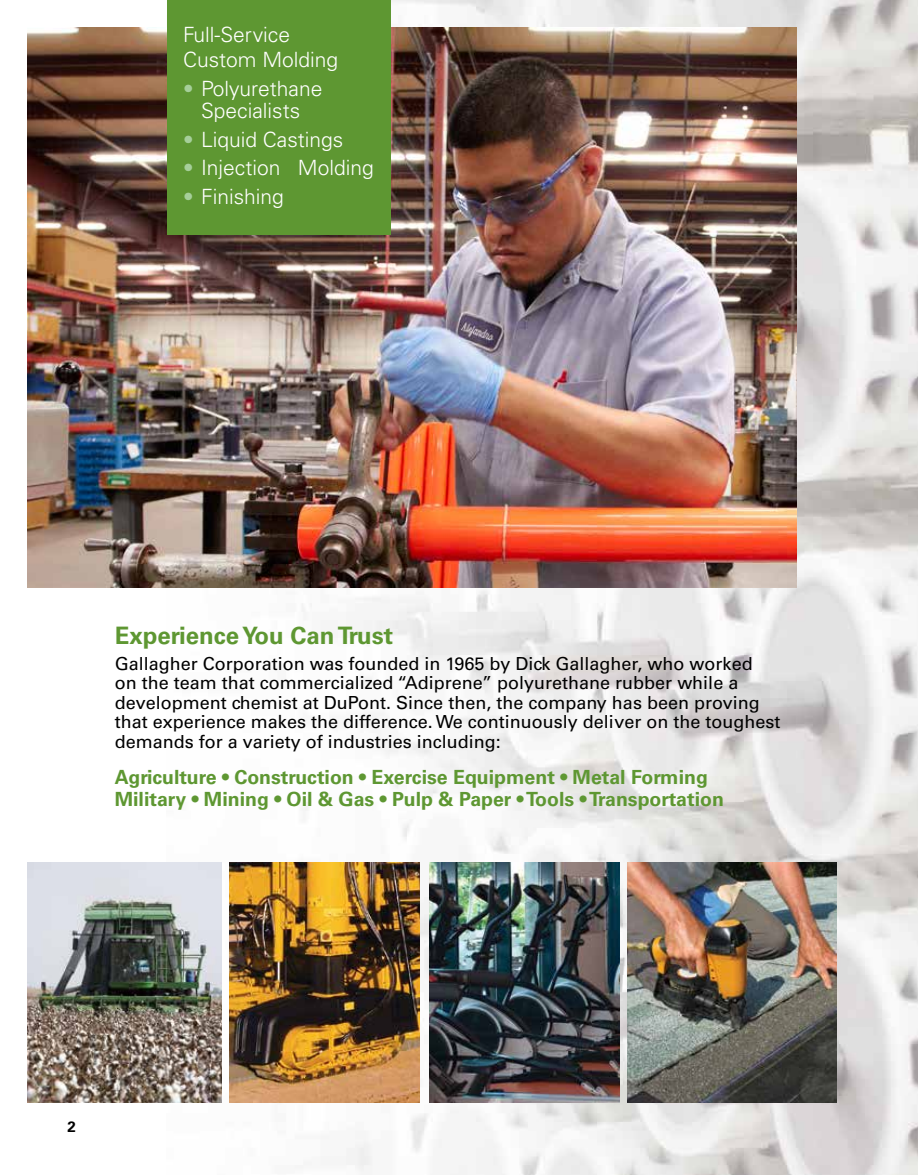
<style>
.page{position:relative;width:918px;height:1175px;background:#fff}
.page>*{position:absolute;margin:0;border:0;box-sizing:border-box;transform-origin:0 0}
.t1{font:700 24px "Univers LT Std";color:#5e9732}
.t2{font:300 21px/25.2px "Univers LT Std";color:#fff}
.t3{font:700 19.5px/22.5px "Univers LT Std";color:#5e9732}
.t4{font:18px/19.5px "Univers LT Std";color:#000}
.t5{font:700 15px "Univers LT Std";color:#000}
.s1{color:#a6cf9a}
</style>
<div class="page">
<img style="left:167px;top:0;width:751px;height:1174px">
<img style="left:27px;top:27px;width:769px;height:560px">
<img style="left:628px;top:862px;width:209px;height:240px">
<img style="left:430px;top:862px;width:189px;height:240px">
<img style="left:27px;top:862px;width:194px;height:240px">
<img style="left:229px;top:862px;width:191px;height:240px">
<div style="left:167px;top:0;width:224px;height:234px;background:#5e9732"></div>
<p class="t2" style="left:183px;top:22px;width:157px">Full-Service<br>Custom Molding</p>
<p class="t2" style="left:183px;top:77px;width:141px;line-height:22.5px;text-align:center"><span class="s1">•</span> Polyurethane<br>Specialists</p>
<p class="t2" style="left:183px;top:127px;width:162px"><span class="s1">•</span> Liquid Castings</p>
<p class="t2" style="left:183px;top:155px;width:192px"><span class="s1">•</span> Injection Molding</p>
<p class="t2" style="left:183px;top:184px;width:102px"><span class="s1">•</span> Finishing</p>
<h1 class="t1" style="left:115px;top:622px;width:280px">Experience You Can Trust</h1>
<p class="t4" style="left:115px;top:654px;width:667px">Gallagher Corporation was founded in 1965 by Dick Gallagher, who worked<br>on the team that commercialized “Adiprene” polyurethane rubber while a development chemist at DuPont. Since then, the company has been proving that experience makes the difference. We continuously deliver on the toughest demands for a variety of industries including:</p>
<p class="t3" style="left:115px;top:766px;width:611px">Agriculture • Construction • Exercise Equipment • Metal Forming<br>Military • Mining • Oil &amp; Gas • Pulp &amp; Paper • Tools • Transportation</p>
<p class="t5" style="left:68px;top:1117px;width:10px">2</p>
</div>
